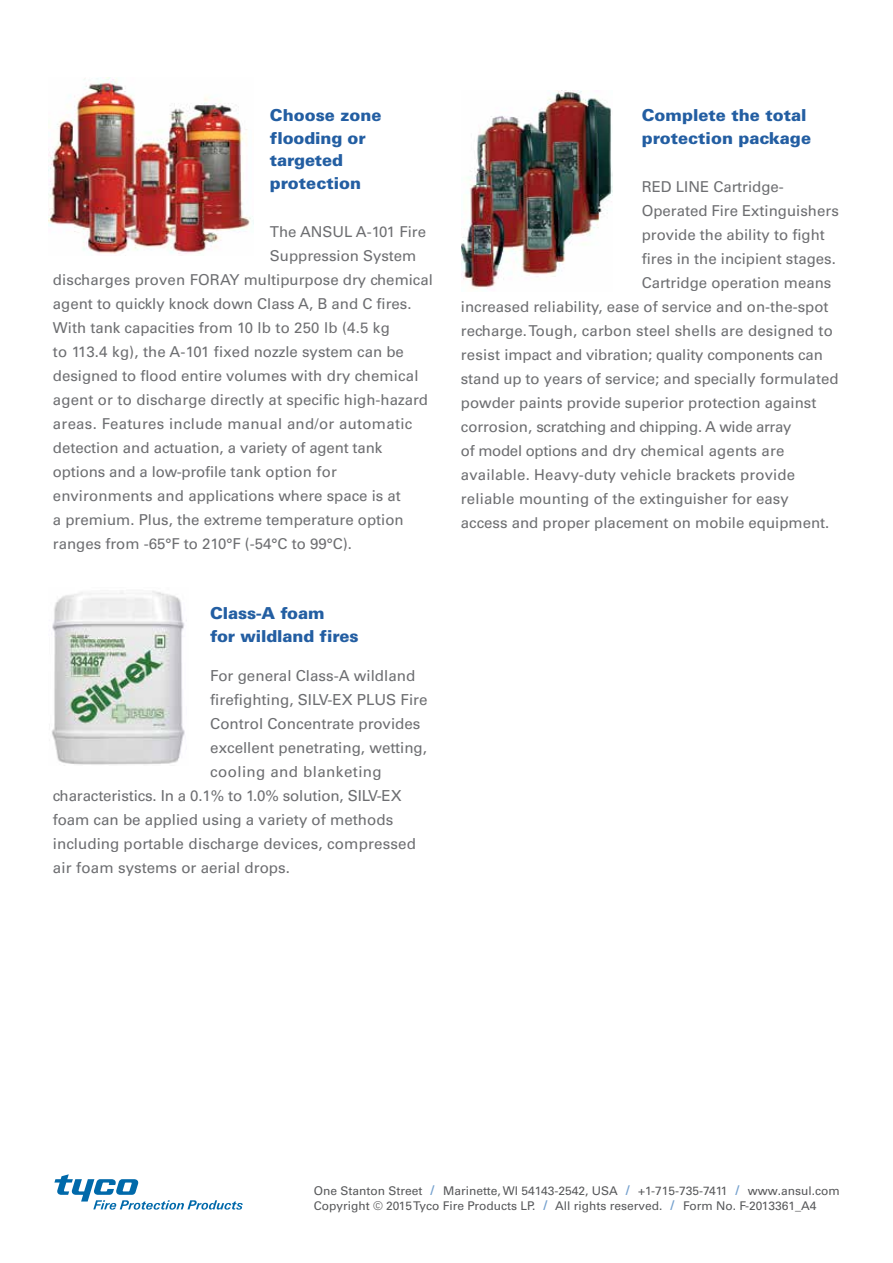
<style>
.page{position:relative;width:893px;height:1263px;background:#fff}
.page>*{position:absolute;margin:0;border:0;box-sizing:border-box;transform-origin:0 0}
.t1{font:900 16.5px/22.5px "Univers LT Std";color:#235ea2}
.t2{font:15.15px "Univers LT Std";color:#6d6e71}
.t3{font:15.15px "Univers LT Std";letter-spacing:.025em;color:#6d6e71}
.t4{font:15px "Univers LT Std";color:#6d6e71}
.t5{font:15px "Univers LT Std";letter-spacing:-.02em;color:#6d6e71}
.t6{font:15px "Univers LT Std";letter-spacing:.02em;color:#6d6e71}
.t7{font:12px/15px "Univers LT Std";color:#58595b}
.s1{font-style:italic;font-size:13.5px;color:#75a1ce}
</style>
<div class="page">
<svg style="left:54px;top:1174px;width:189px;height:36px"></svg>
<img style="left:461px;top:90px;width:151px;height:199px">
<img style="left:49px;top:78px;width:205px;height:176px">
<img style="left:51px;top:591px;width:136px;height:174px">
<p class="t1" style="left:270px;top:104px;width:113px">Choose zone flooding or targeted protection</p>
<p class="t4" style="left:270px;top:223px;width:158px">The ANSUL A-101 Fire</p>
<p class="t4" style="left:270px;top:247px;width:148px">Suppression System</p>
<p class="t4" style="left:53px;top:271px;width:382px">discharges proven FORAY multipurpose dry chemical</p>
<p class="t4" style="left:53px;top:295px;width:360px">agent to quickly knock down Class A, B and C fires.</p>
<p class="t4" style="left:53px;top:319px;width:339px">With tank capacities from 10 lb to 250 lb (4.5 kg</p>
<p class="t4" style="left:53px;top:343px;width:352px">to 113.4 kg), the A-101 fixed nozzle system can be</p>
<p class="t4" style="left:53px;top:367px;width:367px">designed to flood entire volumes with dry chemical</p>
<p class="t4" style="left:53px;top:391px;width:377px">agent or to discharge directly at specific high-hazard</p>
<p class="t6" style="left:53px;top:415px;width:361px">areas. Features include manual and/or automatic</p>
<p class="t4" style="left:53px;top:439px;width:331px">detection and actuation, a variety of agent tank</p>
<p class="t4" style="left:53px;top:463px;width:285px">options and a low-profile tank option for</p>
<p class="t4" style="left:53px;top:487px;width:349px">environments and applications where space is at</p>
<p class="t4" style="left:53px;top:511px;width:352px">a premium. Plus, the extreme temperature option</p>
<p class="t4" style="left:53px;top:535px;width:301px">ranges from -65°F to 210°F (-54°C to 99°C).</p>
<p class="t1" style="left:210px;top:602px;width:150px">Class-A foam<br>for wildland fires</p>
<p class="t2" style="left:210px;top:667px;width:207px">For general Class-A wildland</p>
<p class="t2" style="left:210px;top:691px;width:219px">firefighting, SILV-EX PLUS Fire</p>
<p class="t2" style="left:210px;top:715px;width:212px">Control Concentrate provides</p>
<p class="t2" style="left:210px;top:739px;width:218px">excellent penetrating, wetting,</p>
<p class="t3" style="left:210px;top:763px;width:173px">cooling and blanketing</p>
<p class="t2" style="left:53px;top:787px;width:350px">characteristics. In a 0.1% to 1.0% solution, SILV-EX</p>
<p class="t2" style="left:53px;top:811px;width:342px">foam can be applied using a variety of methods</p>
<p class="t2" style="left:53px;top:835px;width:365px">including portable discharge devices, compressed</p>
<p class="t2" style="left:53px;top:859px;width:239px">air foam systems or aerial drops.</p>
<p class="t1" style="left:642px;top:104px;width:171px">Complete the total protection package</p>
<p class="t4" style="left:642px;top:178px;width:144px">RED LINE Cartridge-</p>
<p class="t4" style="left:642px;top:202px;width:199px">Operated Fire Extinguishers</p>
<p class="t4" style="left:642px;top:226px;width:185px">provide the ability to fight</p>
<p class="t4" style="left:642px;top:250px;width:196px">fires in the incipient stages.</p>
<p class="t4" style="left:642px;top:274px;width:191px">Cartridge operation means</p>
<p class="t4" style="left:461px;top:298px;width:369px">increased reliability, ease of service and on-the-spot</p>
<p class="t4" style="left:461px;top:322px;width:373px">recharge. Tough, carbon steel shells are designed to</p>
<p class="t4" style="left:461px;top:346px;width:363px">resist impact and vibration; quality components can</p>
<p class="t4" style="left:461px;top:370px;width:379px">stand up to years of service; and specially formulated</p>
<p class="t4" style="left:461px;top:394px;width:357px">powder paints provide superior protection against</p>
<p class="t5" style="left:461px;top:418px;width:332px">corrosion, scratching and chipping. A wide array</p>
<p class="t4" style="left:461px;top:442px;width:325px">of model options and dry chemical agents are</p>
<p class="t4" style="left:461px;top:466px;width:336px">available. Heavy-duty vehicle brackets provide</p>
<p class="t4" style="left:461px;top:490px;width:329px">reliable mounting of the extinguisher for easy</p>
<p class="t4" style="left:461px;top:514px;width:370px">access and proper placement on mobile equipment.</p>
<p class="t7" style="left:314px;top:1183px;width:527px">One Stanton Street <span class="s1">l</span> Marinette, WI 54143-2542, USA <span class="s1">l</span> +1-715-735-7411 <span class="s1">l</span> www.ansul.com<br>Copyright © 2015 Tyco Fire Products LP. <span class="s1">l</span> All rights reserved. <span class="s1">l</span> Form No. F-2013361_A4</p>
</div>
